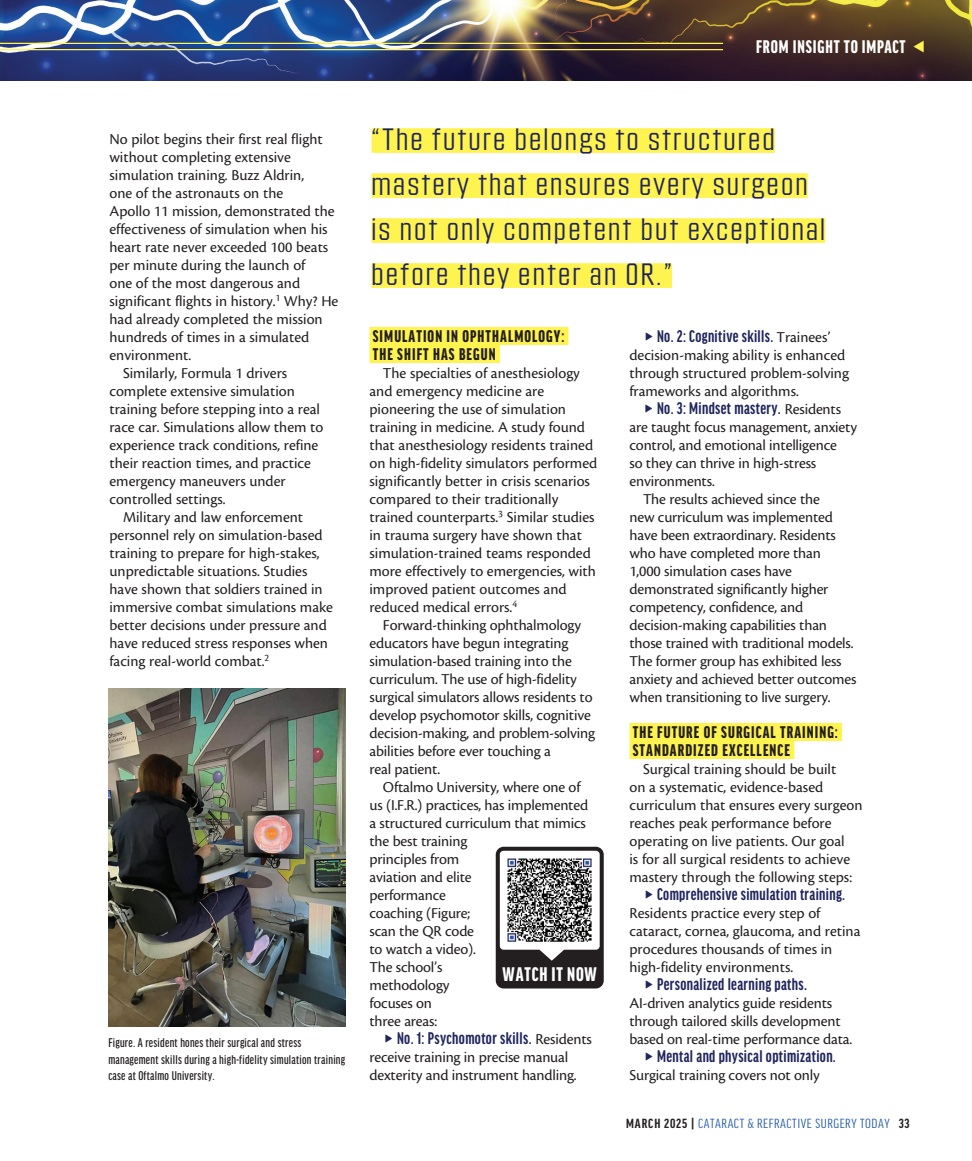
<style>
.page{position:relative;width:972px;height:1161px;background:#fff}
.page>*{position:absolute;margin:0;border:0;box-sizing:border-box;transform-origin:0 0}
.pullquote_cover_focus{font:300 30px/45px "Countach";letter-spacing:.07em;color:#20255c}
.subhead_alternate{font:900 extra-condensed 21px "Good Headline Pro";letter-spacing:.04em;color:#fff}
.t1{font:900 extra-condensed 19.5px "Good Headline Pro";letter-spacing:.045em;color:#fff}
.body{font:700 extra-condensed 18px "Good Headline Pro";letter-spacing:.02em;color:#20255c}
.subhead{font:900 extra-condensed 18px/18px "Good Headline Pro";letter-spacing:.06em;color:#231f20}
.body-2{font:15.75px/18px "Cronos Pro";color:#231f20}
.t2{font:extra-condensed 14.1px "Good Headline Pro";letter-spacing:.035em;color:#2459a8;scale:1.11 1}
.t3{font:500 extra-condensed 13.5px/16.5px "Good Headline Pro";letter-spacing:.02em;color:#231f20}
.s1{font-family:"Countach";font-weight:400;font-stretch:normal}
.s2{font-family:"Cronos Pro";font-weight:400;font-stretch:normal;font-size:15.75px;color:#231f20}
.s3{font-weight:700;color:#231f20}
</style>
<div class="page">
<img style="left:1px;top:0;width:971px;height:81px">
<hr style="left:0;top:49px;width:723px;height:1px;background:#fff34f">
<hr style="left:0;top:43px;width:723px;height:1px;background:#fff34f">
<img style="left:0;top:0;width:1px;height:688px">
<div style="left:369px;top:327px;width:199px;height:18px;background:#fff34f"></div>
<div style="left:369px;top:345px;width:131px;height:18px;background:#fff34f"></div>
<div style="left:630px;top:723px;width:212px;height:18px;background:#fff34f"></div>
<div style="left:630px;top:741px;width:164px;height:18px;background:#fff34f"></div>
<img style="left:108px;top:688px;width:238px;height:339px">
<div style="left:372px;top:128px;width:403px;height:25px;background:#fff34f"></div>
<div style="left:372px;top:173px;width:436px;height:25px;background:#fff34f"></div>
<div style="left:372px;top:218px;width:453px;height:25px;background:#fff34f"></div>
<div style="left:372px;top:263px;width:300px;height:25px;background:#fff34f"></div>
<svg style="left:496px;top:847px;width:108px;height:141px"></svg>
<svg style="left:914px;top:41px;width:10px;height:12px"></svg>
<p class="t1" style="left:756px;top:37px;width:151px">FROM INSIGHT TO IMPACT</p>
<p class="body-2" style="left:110px;top:130px;width:230px">No pilot begins their first real flight without completing extensive simulation training. Buzz Aldrin,<br>one of the astronauts on the<br>Apollo 11 mission, demonstrated the effectiveness of simulation when his heart rate never exceeded 100 beats per minute during the launch of<br>one of the most dangerous and significant flights in history.<sup>1</sup> Why? He had already completed the mission hundreds of times in a simulated environment.</p>
<p class="body-2" style="left:110px;top:364px;width:215px;text-indent:14px">Similarly, Formula 1 drivers complete extensive simulation training before stepping into a real race car. Simulations allow them to experience track conditions, refine their reaction times, and practice emergency maneuvers under controlled settings.</p>
<p class="body-2" style="left:110px;top:508px;width:225px;text-indent:14px">Military and law enforcement personnel rely on simulation-based training to prepare for high-stakes, unpredictable situations. Studies have shown that soldiers trained in immersive combat simulations make better decisions under pressure and have reduced stress responses when facing real-world combat.<sup>2</sup></p>
<p class="t3" style="left:108px;top:1034px;width:238px">Figure. A resident hones their surgical and stress management skills during a high-fidelity simulation training case at Oftalmo University.</p>
<p class="pullquote_cover_focus" style="left:372px;top:115px;width:455px">“The future belongs to structured mastery that ensures every surgeon is not only competent but exceptional before they enter an OR.”</p>
<p class="subhead" style="left:373px;top:327px;width:193px">SIMULATION IN OPHTHALMOLOGY:<br>THE SHIFT HAS BEGUN</p>
<p class="body-2" style="left:369px;top:364px;width:229px;text-indent:14px">The specialties of anesthesiology and emergency medicine are pioneering the use of simulation training in medicine. A study found that anesthesiology residents trained on high-fidelity simulators performed significantly better in crisis scenarios compared to their traditionally trained counterparts.<sup>3</sup> Similar studies in trauma surgery have shown that simulation-trained teams responded more effectively to emergencies, with improved patient outcomes and reduced medical errors.<sup>4</sup></p>
<p class="body-2" style="left:369px;top:616px;width:227px;text-indent:14px">Forward-thinking ophthalmology educators have begun integrating simulation-based training into the curriculum. The use of high-fidelity surgical simulators allows residents to develop psychomotor skills, cognitive decision-making, and problem-solving abilities before ever touching a<br>real patient.</p>
<p class="body-2" style="left:369px;top:778px;width:220px;text-indent:14px">Oftalmo University, where one of us (I.F.R.) practices, has implemented a structured curriculum that mimics the best training<br>principles from<br>aviation and elite<br>performance<br>coaching (Figure;<br>scan the QR code<br>to watch a video).<br>The school’s<br>methodology<br>focuses on<br>three areas:</p>
<p class="body" style="left:383px;top:1029px;width:210px"><span class="s1">▸</span> No. 1: Psychomotor skills. <span class="s2">Residents</span></p>
<p class="body-2" style="left:369px;top:1048px;width:209px">receive training in precise manual dexterity and instrument handling.</p>
<p class="subhead_alternate" style="left:503px;top:964px;width:96px">WATCH IT NOW</p>
<p class="body" style="left:643px;top:327px;width:189px"><span class="s1">▸</span> No. 2: Cognitive skills. <span class="s2">Trainees’</span></p>
<p class="body-2" style="left:629px;top:346px;width:221px">decision-making ability is enhanced through structured problem-solving frameworks and algorithms.</p>
<p class="body" style="left:643px;top:399px;width:200px"><span class="s1">▸</span> No. 3: Mindset mastery. <span class="s2">Residents</span></p>
<p class="body-2" style="left:630px;top:418px;width:229px">are taught focus management, anxiety control, and emotional intelligence<br>so they can thrive in high-stress environments.</p>
<p class="body-2" style="left:630px;top:490px;width:229px;text-indent:14px">The results achieved since the<br>new curriculum was implemented have been extraordinary. Residents who have completed more than<br>1,000 simulation cases have demonstrated significantly higher competency, confidence, and decision-making capabilities than those trained with traditional models.<br>The former group has exhibited less anxiety and achieved better outcomes when transitioning to live surgery.</p>
<p class="subhead" style="left:633px;top:723px;width:207px">THE FUTURE OF SURGICAL TRAINING:<br>STANDARDIZED EXCELLENCE</p>
<p class="body-2" style="left:630px;top:760px;width:235px;text-indent:14px">Surgical training should be built<br>on a systematic, evidence-based curriculum that ensures every surgeon reaches peak performance before operating on live patients. Our goal<br>is for all surgical residents to achieve mastery through the following steps:</p>
<p class="body" style="left:643px;top:885px;width:204px"><span class="s1">▸</span> Comprehensive simulation training.</p>
<p class="body-2" style="left:630px;top:904px;width:232px">Residents practice every step of cataract, cornea, glaucoma, and retina procedures thousands of times in high-fidelity environments.</p>
<p class="body" style="left:643px;top:975px;width:165px"><span class="s1">▸</span> Personalized learning paths.</p>
<p class="body-2" style="left:630px;top:994px;width:224px">AI-driven analytics guide residents through tailored skills development based on real-time performance data.</p>
<p class="body" style="left:643px;top:1047px;width:194px"><span class="s1">▸</span> Mental and physical optimization.</p>
<p class="body-2" style="left:629px;top:1066px;width:192px">Surgical training covers not only</p>
<p class="t2" style="left:626px;top:1117px;width:257px"><span class="s3">MARCH 2025 |</span> CATARACT &amp; REFRACTIVE SURGERY TODAY <span class="s3">33</span></p>
</div>
